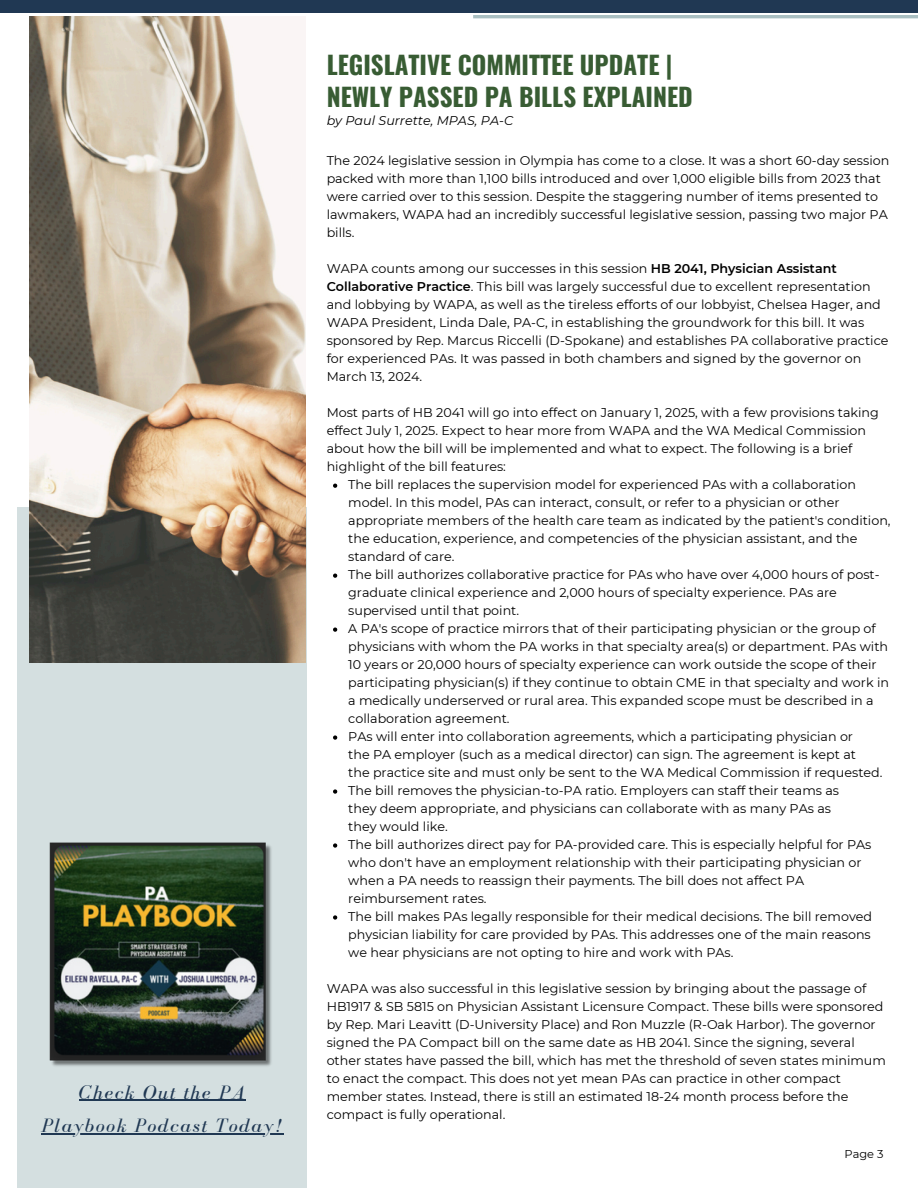
<style>
.page{position:relative;width:918px;height:1188px;background:#fff}
.page>*{position:absolute;margin:0;border:0;box-sizing:border-box;transform-origin:0 0}
.t1{font:700 24.9px/31.5px "Oswald";color:#385c33}
.t2{font:italic 19.95px "Bodoni FLF";letter-spacing:.08em;color:#203853}
.t3{font:12.75px/18px "Montserrat";color:#000}
.t4{font:italic 12.75px "Montserrat";color:#000}
.t5{font:11.4px "Montserrat";color:#000}
.s1{font-weight:600}
</style>
<div class="page">
<div style="left:17px;top:507px;width:289px;height:681px;background:#d4dfe0"></div>
<img style="left:29px;top:17px;width:277px;height:645px">
<div style="left:0;top:0;width:918px;height:12px;background:#203853"></div>
<hr style="left:473px;top:15px;width:445px;height:3px;background:#a9bfc2">
<svg style="left:333px;top:484px;width:4px;height:4px"></svg>
<svg style="left:333px;top:574px;width:4px;height:4px"></svg>
<svg style="left:333px;top:628px;width:4px;height:4px"></svg>
<svg style="left:333px;top:735px;width:4px;height:5px"></svg>
<svg style="left:333px;top:789px;width:4px;height:5px"></svg>
<svg style="left:333px;top:843px;width:4px;height:5px"></svg>
<svg style="left:333px;top:915px;width:4px;height:5px"></svg>
<img style="left:50px;top:842px;width:222px;height:224px">
<hr style="left:79px;top:1100px;width:167px;height:1px;background:#203853">
<hr style="left:41px;top:1134px;width:242px;height:1px;background:#203853">
<p class="t2" style="left:79px;top:1081px;width:167px">Check Out the PA</p>
<p class="t2" style="left:41px;top:1115px;width:242px">Playbook Podcast Today!</p>
<h3 class="t1" style="left:327px;top:48px;width:368px">LEGISLATIVE COMMITTEE UPDATE |<br>NEWLY PASSED PA BILLS EXPLAINED</h3>
<p class="t4" style="left:327px;top:113px;width:188px">by Paul Surrette, MPAS, PA-C</p>
<p class="t3" style="left:327px;top:151px;width:564px">The 2024 legislative session in Olympia has come to a close. It was a short 60-day session packed with more than 1,100 bills introduced and over 1,000 eligible bills from 2023 that were carried over to this session. Despite the staggering number of items presented to lawmakers, WAPA had an incredibly successful legislative session, passing two major PA bills.</p>
<h2 class="t3" style="left:327px;top:259px;width:563px">WAPA counts among our successes in this session <span class="s1">HB 2041, Physician Assistant Collaborative Practice</span>. This bill was largely successful due to excellent representation and lobbying by WAPA, as well as the tireless efforts of our lobbyist, Chelsea Hager, and WAPA President, Linda Dale, PA-C, in establishing the groundwork for this bill. It was sponsored by Rep. Marcus Riccelli (D-Spokane) and establishes PA collaborative practice for experienced PAs. It was passed in both chambers and signed by the governor on March 13, 2024.</h2>
<h1 class="t3" style="left:327px;top:403px;width:554px">Most parts of HB 2041 will go into effect on January 1, 2025, with a few provisions taking effect July 1, 2025. Expect to hear more from WAPA and the WA Medical Commission about how the bill will be implemented and what to expect. The following is a brief highlight of the bill features:</h1>
<h3 class="t3" style="left:348px;top:475px;width:544px">The bill replaces the supervision model for experienced PAs with a collaboration model. In this model, PAs can interact, consult, or refer to a physician or other appropriate members of the health care team as indicated by the patient's condition, the education, experience, and competencies of the physician assistant, and the standard of care.</h3>
<h3 class="t3" style="left:348px;top:565px;width:533px">The bill authorizes collaborative practice for PAs who have over 4,000 hours of post&shy;graduate clinical experience and 2,000 hours of specialty experience. PAs are supervised until that point.</h3>
<h3 class="t3" style="left:348px;top:619px;width:542px">A PA's scope of practice mirrors that of their participating physician or the group of physicians with whom the PA works in that specialty area(s) or department. PAs with 10 years or 20,000 hours of specialty experience can work outside the scope of their participating physician(s) if they continue to obtain CME in that specialty and work in a medically underserved or rural area. This expanded scope must be described in a collaboration agreement.</h3>
<h3 class="t3" style="left:348px;top:727px;width:536px">PAs will enter into collaboration agreements, which a participating physician or<br>the PA employer (such as a medical director) can sign. The agreement is kept at<br>the practice site and must only be sent to the WA Medical Commission if requested.</h3>
<p class="t3" style="left:348px;top:781px;width:492px">The bill removes the physician-to-PA ratio. Employers can staff their teams as they deem appropriate, and physicians can collaborate with as many PAs as they would like.</p>
<p class="t3" style="left:348px;top:835px;width:525px">The bill authorizes direct pay for PA-provided care. This is especially helpful for PAs who don't have an employment relationship with their participating physician or when a PA needs to reassign their payments. The bill does not affect PA reimbursement rates.</p>
<p class="t3" style="left:348px;top:907px;width:525px;text-align:justify">The bill makes PAs legally responsible for their medical decisions. The bill removed physician liability for care provided by PAs. This addresses one of the main reasons we hear physicians are not opting to hire and work with PAs.</p>
<p class="t3" style="left:327px;top:979px;width:561px">WAPA was also successful in this legislative session by bringing about the passage of HB1917 &amp; SB 5815 on Physician Assistant Licensure Compact. These bills were sponsored by Rep. Mari Leavitt (D-University Place) and Ron Muzzle (R-Oak Harbor). The governor signed the PA Compact bill on the same date as HB 2041. Since the signing, several other states have passed the bill, which has met the threshold of seven states minimum to enact the compact. This does not yet mean PAs can practice in other compact member states. Instead, there is still an estimated 18-24 month process before the compact is fully operational.</p>
<p class="t5" style="left:845px;top:1147px;width:40px">Page 3</p>
</div>
